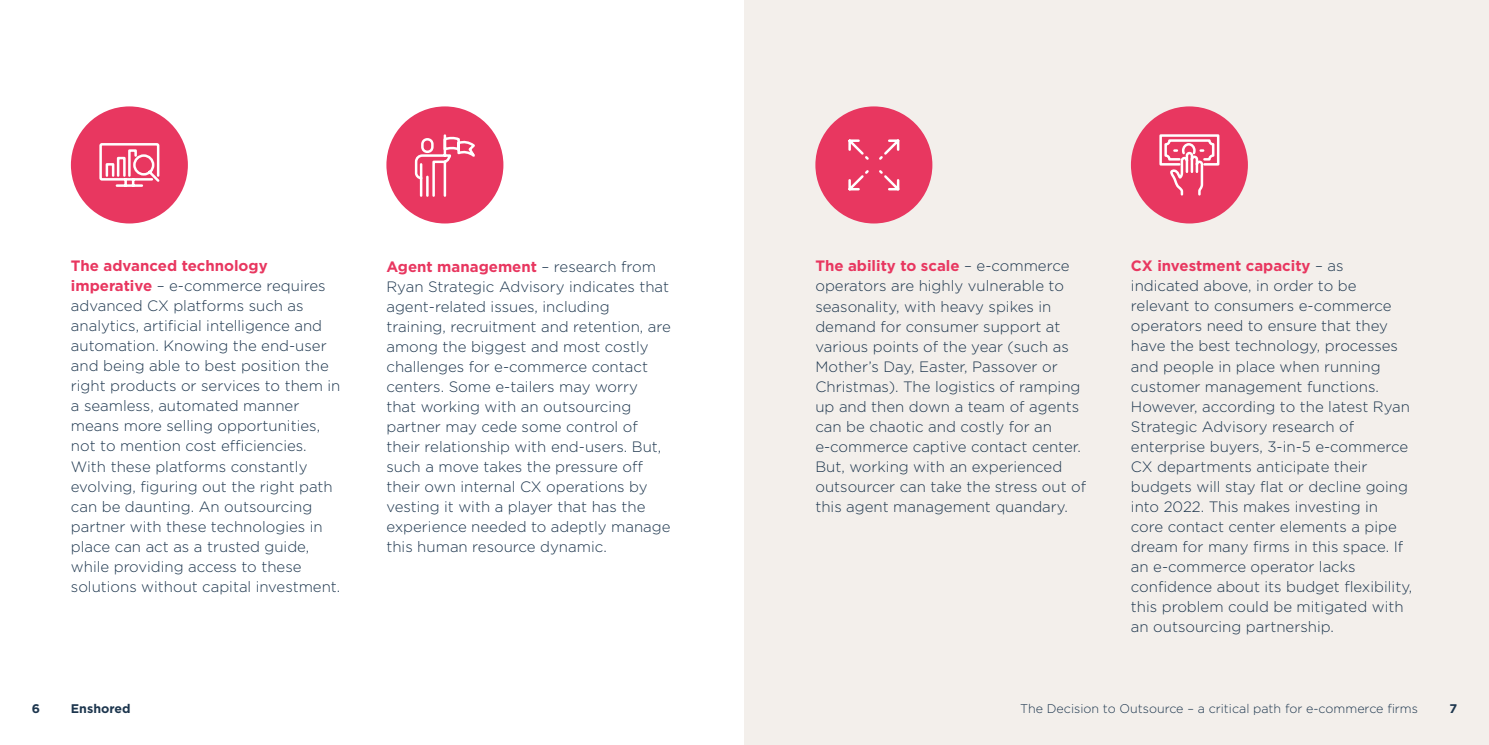
<style>
.page{position:relative;width:1489px;height:745px;background:#fff}
.page>*{position:absolute;margin:0;border:0;box-sizing:border-box;transform-origin:0 0}
.t1{font:300 15px/20px "Gotham";color:#1d364e}
.t2{font:300 12.5px "Gotham";color:#1d364e}
.t3{font:700 12.5px "Gotham";color:#1d364e}
.s1{font-weight:700;color:#e83760}
</style>
<div class="page">
<div style="left:744px;top:0;width:744px;height:744px;background:#f3efeb"></div>
<div style="left:1130px;top:106px;width:117px;height:117px;background:#e83760;border-radius:50%"></div>
<div style="left:815px;top:106px;width:117px;height:117px;background:#e83760;border-radius:50%"></div>
<div style="left:386px;top:106px;width:117px;height:117px;background:#e83760;border-radius:50%"></div>
<div style="left:71px;top:106px;width:117px;height:117px;background:#e83760;border-radius:50%"></div>
<svg style="left:99px;top:143px;width:61px;height:44px"></svg>
<svg style="left:414px;top:134px;width:61px;height:63px"></svg>
<svg style="left:848px;top:139px;width:52px;height:52px"></svg>
<svg style="left:1159px;top:134px;width:61px;height:62px"></svg>
<p class="t1" style="left:71px;top:255px;width:271px"><span class="s1">The advanced technology imperative</span> – e-commerce requires advanced CX platforms such as analytics, artificial intelligence and automation. Knowing the end-user and being able to best position the right products or services to them in a seamless, automated manner means more selling opportunities, not to mention cost efficiencies.<br>With these platforms constantly evolving, figuring out the right path can be daunting. An outsourcing partner with these technologies in place can act as a trusted guide, while providing access to these solutions without capital investment.</p>
<p class="t1" style="left:386px;top:256px;width:286px"><span class="s1">Agent management</span> – research from Ryan Strategic Advisory indicates that agent-related issues, including training, recruitment and retention, are among the biggest and most costly challenges for e-commerce contact centers. Some e-tailers may worry that working with an outsourcing partner may cede some control of their relationship with end-users. But, such a move takes the pressure off their own internal CX operations by vesting it with a player that has the experience needed to adeptly manage this human resource dynamic.</p>
<p class="t1" style="left:815px;top:255px;width:272px"><span class="s1">The ability to scale</span> – e-commerce operators are highly vulnerable to seasonality, with heavy spikes in demand for consumer support at various points of the year (such as Mother’s Day, Easter, Passover or Christmas). The logistics of ramping up and then down a team of agents can be chaotic and costly for an e-commerce captive contact center.<br>But, working with an experienced outsourcer can take the stress out of this agent management quandary.</p>
<p class="t1" style="left:1130px;top:255px;width:283px"><span class="s1">CX investment capacity</span> – as indicated above, in order to be relevant to consumers e-commerce operators need to ensure that they have the best technology, processes and people in place when running customer management functions.<br>However, according to the latest Ryan Strategic Advisory research of enterprise buyers, 3-in-5 e-commerce CX departments anticipate their budgets will stay flat or decline going into 2022. This makes investing in core contact center elements a pipe dream for many firms in this space. If an e-commerce operator lacks confidence about its budget flexibility, this problem could be mitigated with an outsourcing partnership.</p>
<p class="t3" style="left:32px;top:699px;width:10px">6</p>
<p class="t3" style="left:71px;top:699px;width:61px">Enshored</p>
<p class="t2" style="left:1020px;top:700px;width:399px">The Decision to Outsource – a critical path for e-commerce firms</p>
<p class="t3" style="left:1449px;top:699px;width:9px">7</p>
</div>
